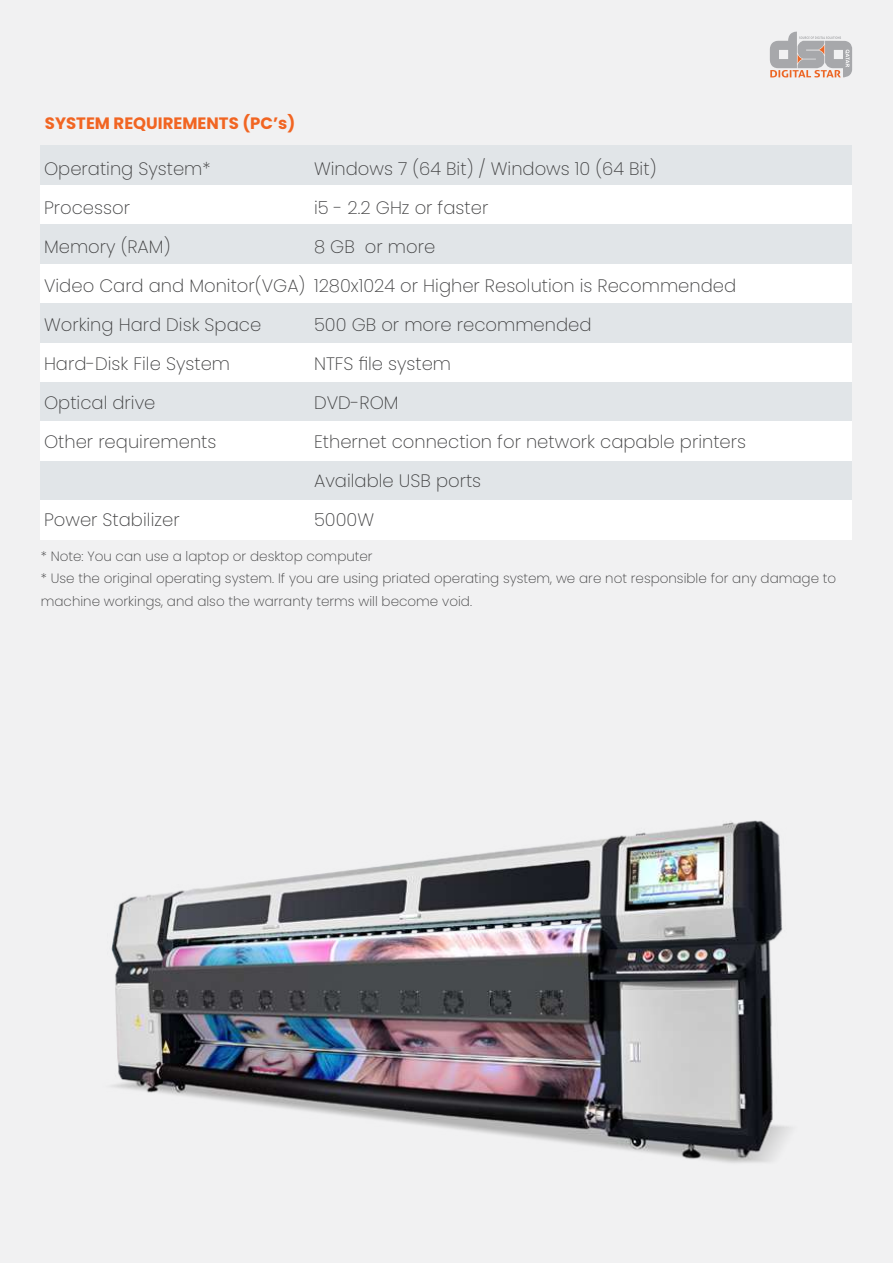
<style>
.page{position:relative;width:893px;height:1263px;background:#f1f1f2}
.page>*{position:absolute;margin:0;border:0;box-sizing:border-box;transform-origin:0 0}
.t1{font:200 18px/39px "Poppins";color:#404041}
.t2{font:700 16.5px "Poppins";color:#f16522}
.t3{font:200 13.5px/22.5px "Poppins";color:#404041}
</style>
<div class="page">
<svg style="left:770px;top:31px;width:82px;height:47px"></svg>
<div style="left:41px;top:500px;width:811px;height:39px;background:#fff"></div>
<div style="left:41px;top:461px;width:811px;height:39px;background:#e1e5e8"></div>
<div style="left:41px;top:421px;width:811px;height:40px;background:#fff"></div>
<div style="left:41px;top:382px;width:811px;height:39px;background:#e1e5e8"></div>
<div style="left:41px;top:342px;width:811px;height:40px;background:#fff"></div>
<div style="left:41px;top:303px;width:811px;height:39px;background:#e1e5e8"></div>
<div style="left:41px;top:263px;width:811px;height:40px;background:#fff"></div>
<div style="left:41px;top:224px;width:811px;height:39px;background:#e1e5e8"></div>
<div style="left:41px;top:185px;width:811px;height:39px;background:#fff"></div>
<div style="left:41px;top:145px;width:811px;height:40px;background:#e1e5e8"></div>
<img style="left:111px;top:820px;width:679px;height:343px">
<p class="t2" style="left:45px;top:113px;width:252px">SYSTEM REQUIREMENTS (PC’s)</p>
<p class="t1" style="left:44px;top:149px;width:168px">Operating System*</p>
<p class="t1" style="left:314px;top:149px;width:344px">Windows 7 (64 Bit) / Windows 10 (64 Bit)</p>
<p class="t1" style="left:44px;top:188px;width:87px">Processor</p>
<p class="t1" style="left:314px;top:188px;width:176px">i5 - 2.2 GHz or faster</p>
<p class="t1" style="left:44px;top:227px;width:128px">Memory (RAM)</p>
<p class="t1" style="left:44px;top:227px;width:694px;text-indent:270px">8 GB or more<br>Video Card and Monitor(VGA) 1280x1024 or Higher Resolution is Recommended<br>Working Hard Disk Space</p>
<p class="t1" style="left:314px;top:305px;width:279px">500 GB or more recommended</p>
<p class="t1" style="left:44px;top:344px;width:188px">Hard-Disk File System</p>
<p class="t1" style="left:314px;top:344px;width:139px">NTFS file system</p>
<p class="t1" style="left:44px;top:383px;width:113px">Optical drive</p>
<p class="t1" style="left:314px;top:383px;width:86px">DVD-ROM</p>
<p class="t1" style="left:44px;top:422px;width:174px">Other requirements</p>
<p class="t1" style="left:314px;top:422px;width:434px">Ethernet connection for network capable printers<br>Available USB ports</p>
<p class="t1" style="left:44px;top:500px;width:137px">Power Stabilizer</p>
<p class="t1" style="left:314px;top:500px;width:62px">5000W</p>
<p class="t3" style="left:41px;top:545px;width:797px">* Note: You can use a laptop or desktop computer<br>* Use the original operating system. If you are using priated operating system, we are not responsible for any damage to machine workings, and also the warranty terms will become void.</p>
</div>
